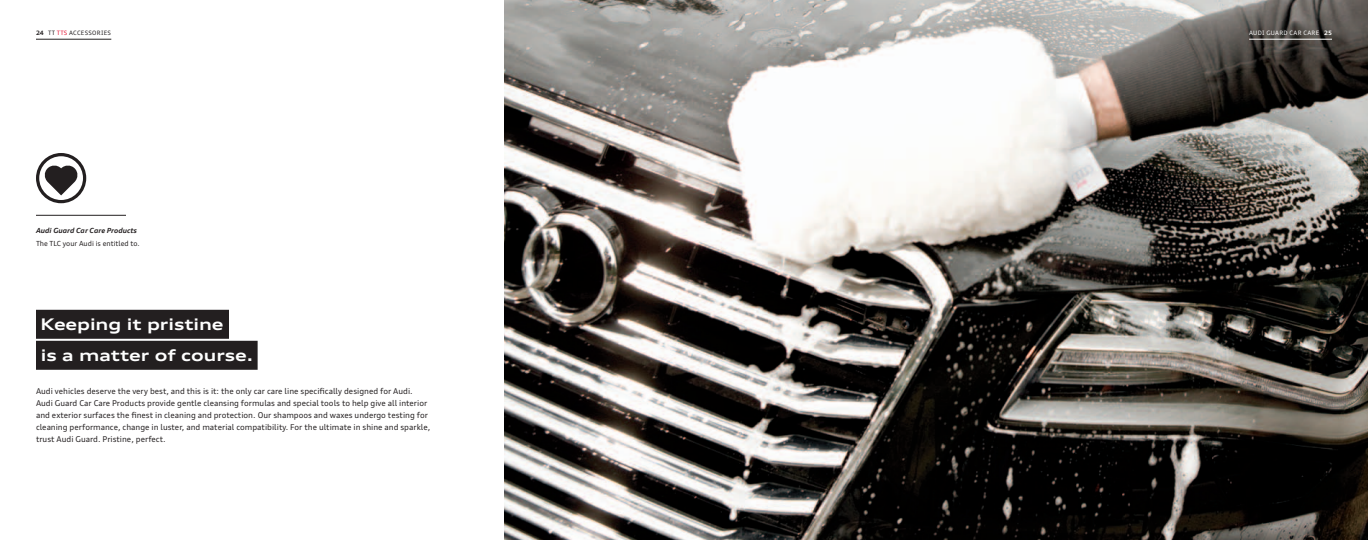
<style>
.page{position:relative;width:1368px;height:540px;background:#fff}
.page>*{position:absolute;margin:0;border:0;box-sizing:border-box;transform-origin:0 0}
.t1{font:700 expanded 16px/31px "Audi Type";color:#fff}
.t2{font:8px/12px "Audi Type";color:#231f20}
.t3{font:7px "Audi Type";color:#231f20}
.t4{font:italic 700 7px "Audi Type";color:#231f20}
.t5{font:6px "Audi Type";letter-spacing:.05em;color:#231f20}
.t6{font:6px "Audi Type";letter-spacing:.05em;color:#fff}
.t7{font:700 6px "Audi Type";color:#fff}
.s1{font-weight:700}
.s2{color:#e51836}
</style>
<div class="page">
<hr style="left:36px;top:39px;width:75px;height:1px;background:#231f20">
<img style="left:504px;top:0;width:864px;height:540px">
<hr style="left:1249px;top:39px;width:83px;height:1px;background:#fff">
<hr style="left:36px;top:215px;width:90px;height:1px;background:#231f20">
<div style="left:36px;top:310px;width:193px;height:29px;background:#231f20"></div>
<div style="left:36px;top:341px;width:222px;height:29px;background:#231f20"></div>
<div style="left:36px;top:153px;width:50px;height:50px;border:3px solid #231f20;border-radius:50%"></div>
<svg style="left:44px;top:165px;width:34px;height:30px"></svg>
<p class="t5" style="left:36px;top:29px;width:76px"><span class="s1">24</span> TT <span class="s2">TTS</span> Accessories</p>
<p class="t6" style="left:1249px;top:29px;width:67px">AUDI GUARD CAR CARE</p>
<p class="t7" style="left:1324px;top:29px;width:9px">25</p>
<p class="t4" style="left:36px;top:226px;width:102px">Audi Guard Car Care Products</p>
<p class="t3" style="left:36px;top:239px;width:105px">The TLC your Audi is entitled to.</p>
<h1 class="t1" style="left:41px;top:308px;width:214px">Keeping it pristine<br>is a matter of course.</h1>
<p class="t2" style="left:36px;top:385px;width:396px">Audi vehicles deserve the very best, and this is it: the only car care line specifically designed for Audi.<br>Audi Guard Car Care Products provide gentle cleansing formulas and special tools to help give all interior and exterior surfaces the finest in cleaning and protection. Our shampoos and waxes undergo testing for cleaning performance, change in luster, and material compatibility. For the ultimate in shine and sparkle, trust Audi Guard. Pristine, perfect.</p>
</div>
